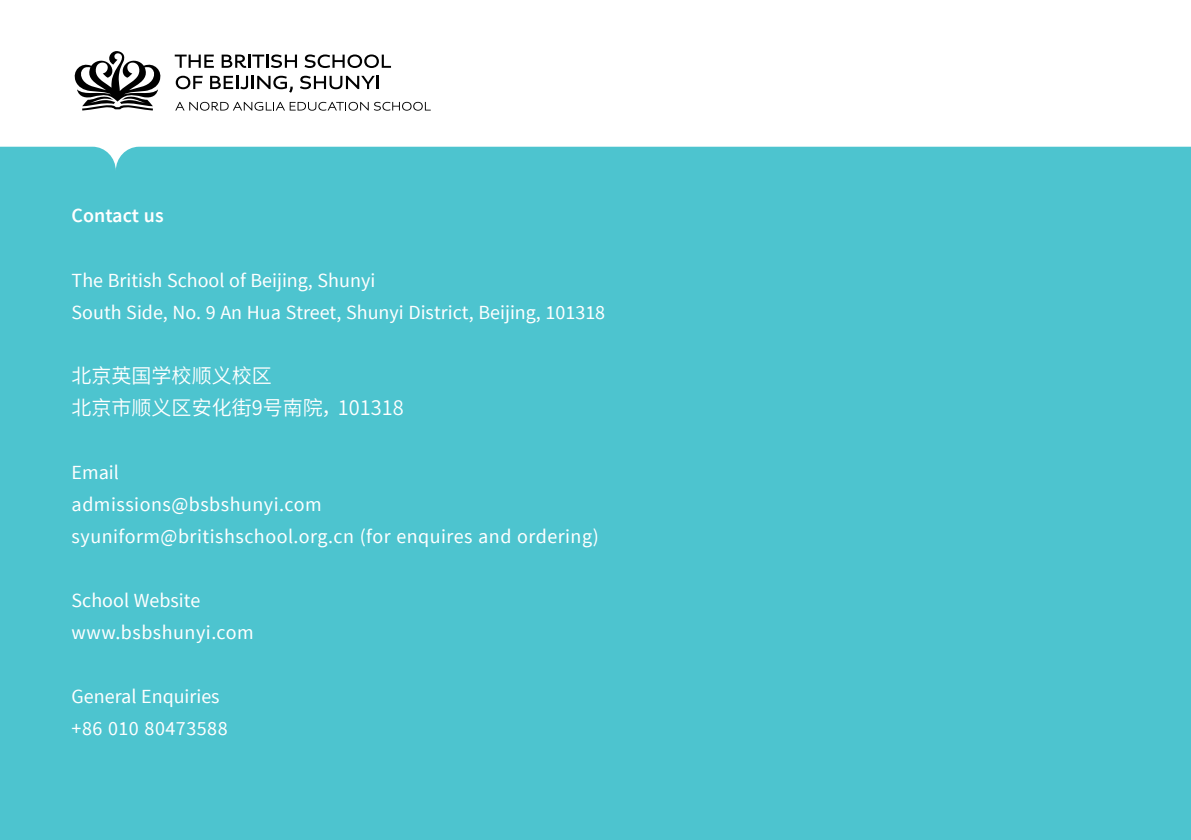
<style>
.page{position:relative;width:1191px;height:840px;background:#fff}
.page>*{position:absolute;margin:0;border:0;box-sizing:border-box;transform-origin:0 0}
.t1{font:20px/32px "Source Sans Pro";color:#fff}
.t2{font:20px/32px "Source Sans Pro";letter-spacing:.025em;color:#fff}
.t3{font:20px/32px "Source Han Sans CN";color:#fff}
.t4{font:600 20px "Source Sans Pro";color:#fff}
</style>
<div class="page">
<div style="left:0;top:147px;width:1191px;height:692px;background:#4dc4cf"></div>
<svg style="left:0;top:54px;width:1191px;height:116px"></svg>
<svg style="left:72px;top:51px;width:91px;height:59px"></svg>
<svg style="left:175px;top:102px;width:256px;height:9px"></svg>
<svg style="left:175px;top:55px;width:39px;height:13px"></svg>
<svg style="left:222px;top:54px;width:75px;height:14px"></svg>
<svg style="left:304px;top:54px;width:87px;height:14px"></svg>
<svg style="left:176px;top:76px;width:27px;height:13px"></svg>
<svg style="left:210px;top:76px;width:83px;height:17px"></svg>
<svg style="left:300px;top:76px;width:79px;height:13px"></svg>
<p class="t4" style="left:72px;top:203px;width:93px">Contact us</p>
<p class="t1" style="left:72px;top:264px;width:535px">The British School of Beijing, Shunyi<br>South Side, No. 9 An Hua Street, Shunyi District, Beijing, 101318</p>
<p class="t3" style="left:72px;top:359px;width:333px">北京英国学校顺义校区<br>北京市顺义区安化街9号南院，101318</p>
<p class="t2" style="left:72px;top:456px;width:529px">Email<br>admissions@bsbshunyi.com syuniform@britishschool.org.cn (for enquires and ordering)</p>
<p class="t1" style="left:72px;top:584px;width:184px">School Website www.bsbshunyi.com</p>
<p class="t1" style="left:72px;top:680px;width:157px">General Enquiries +86 010 80473588</p>
</div>
